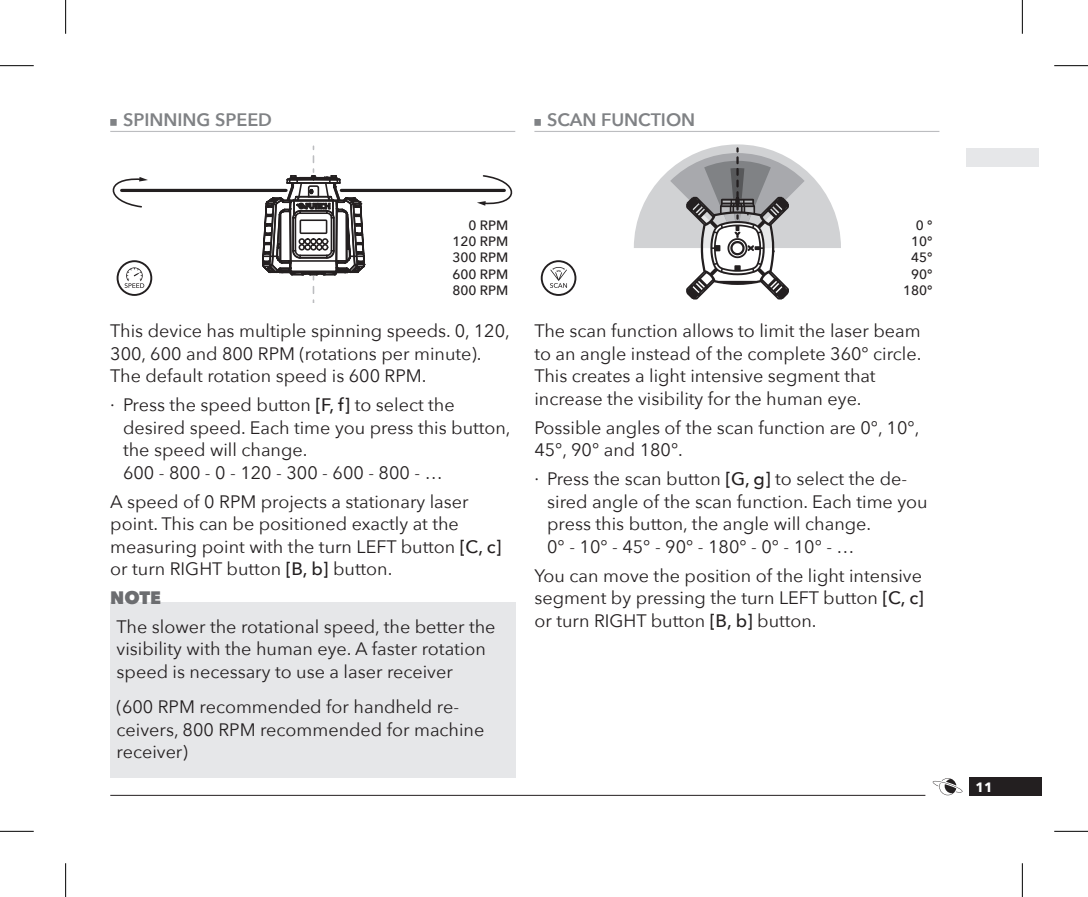
<style>
.page{position:relative;width:1088px;height:897px;background:#fff}
.page>*{position:absolute;margin:0;border:0;box-sizing:border-box;transform-origin:0 0}
.t1{font:18px/22.5px "Avenir Next";color:#231f20}
.t2{font:600 18px "Avenir Next";color:#808285}
.t3{font:800 18px "Avenir Next";color:#6c6d70}
.t4{font:500 13.5px/16.2px "Avenir Next";color:#231f20;text-align:justify}
.t5{font:700 13.5px "Avenir Next";color:#fff}
.s1{font-weight:500}
</style>
<div class="page">
<div style="left:969px;top:776px;width:72px;height:19px;background:#231f20"></div>
<svg style="left:932px;top:778px;width:31px;height:17px"></svg>
<hr style="left:110px;top:795px;width:815px;height:1px;background:#231f20">
<div style="left:967px;top:149px;width:72px;height:18px;background:#e6e7e9"></div>
<div style="left:110px;top:119px;width:7px;height:7px;background:#808285"></div>
<hr style="left:110px;top:131px;width:405px;height:1px;background:#bcbdc0">
<div style="left:110px;top:602px;width:405px;height:95px;background:#e6e7e9"></div>
<div style="left:110px;top:682px;width:405px;height:95px;background:#e6e7e9"></div>
<div style="left:117px;top:260px;width:35px;height:36px;border:2px solid #231f20;border-radius:50%"></div>
<svg style="left:125px;top:267px;width:19px;height:21px"></svg>
<svg style="left:173px;top:777px;width:95px;height:19px"></svg>
<svg style="left:346px;top:777px;width:75px;height:19px"></svg>
<hr style="left:341px;top:189px;width:163px;height:3px;background:#231f20">
<hr style="left:122px;top:189px;width:164px;height:3px;background:#231f20">
<svg style="left:112px;top:177px;width:36px;height:31px"></svg>
<svg style="left:477px;top:175px;width:36px;height:31px"></svg>
<svg style="left:191px;top:145px;width:245px;height:158px"></svg>
<div style="left:534px;top:119px;width:7px;height:7px;background:#808285"></div>
<hr style="left:534px;top:131px;width:405px;height:1px;background:#bcbdc0">
<div style="left:541px;top:260px;width:35px;height:36px;border:2px solid #231f20;border-radius:50%"></div>
<svg style="left:550px;top:267px;width:17px;height:21px"></svg>
<svg style="left:634px;top:144px;width:207px;height:155px"></svg>
<hr style="left:0;top:65px;width:34px;height:1px;background:#000">
<hr style="left:1054px;top:65px;width:34px;height:1px;background:#000">
<hr style="left:0;top:831px;width:34px;height:1px;background:#000">
<hr style="left:1054px;top:831px;width:34px;height:1px;background:#000">
<hr style="left:65px;top:0;width:1px;height:34px;background:#000">
<hr style="left:65px;top:863px;width:1px;height:34px;background:#000">
<hr style="left:1022px;top:0;width:1px;height:34px;background:#000">
<hr style="left:1022px;top:863px;width:1px;height:34px;background:#000">
<p class="t2" style="left:123px;top:104px;width:151px">SPINNING SPEED</p>
<p class="t2" style="left:547px;top:104px;width:150px">SCAN FUNCTION</p>
<p class="t4" style="left:452px;top:217px;width:57px;text-indent:16px">0 RPM 120 RPM 300 RPM 600 RPM 800 RPM</p>
<p class="t1" style="left:110px;top:319px;width:401px">This device has multiple spinning speeds. 0, 120,<br>300, 600 and 800 RPM (rotations per minute).<br>The default rotation speed is 600 RPM.</p>
<p class="t1" style="left:123px;top:393px;width:389px;text-indent:-13px">· Press the speed button <span class="s1">[F, f]</span> to select the desired speed. Each time you press this button, the speed will change.<br>600 - 800 - 0 - 120 - 300 - 600 - 800 - …</p>
<p class="t1" style="left:110px;top:489px;width:393px">A speed of 0 RPM projects a stationary laser point. This can be positioned exactly at the measuring point with the turn LEFT button <span class="s1">[C, c] </span>or turn RIGHT button <span class="s1">[B, b]</span> button.</p>
<p class="t3" style="left:110px;top:586px;width:52px">NOTE</p>
<p class="t1" style="left:117px;top:614px;width:380px">The slower the rotational speed, the better the visibility with the human eye. A faster rotation speed is necessary to use a laser receiver</p>
<p class="t1" style="left:117px;top:695px;width:369px">(600 RPM recommended for handheld re&shy;ceivers, 800 RPM recommended for machine receiver)</p>
<p class="t4" style="left:903px;top:217px;width:31px;text-align:right">0 °<br>10°<br>45°<br>90°<br>180°</p>
<p class="t1" style="left:534px;top:319px;width:389px">The scan function allows to limit the laser beam to an angle instead of the complete 360° circle.<br>This creates a light intensive segment that increase the visibility for the human eye.</p>
<p class="t1" style="left:534px;top:415px;width:386px">Possible angles of the scan function are 0°, 10°,<br>45°, 90° and 180°.</p>
<p class="t1" style="left:547px;top:467px;width:382px;text-indent:-13px">· Press the scan button <span class="s1">[G, g]</span> to select the de&shy;sired angle of the scan function. Each time you press this button, the angle will change.<br>0° - 10° - 45° - 90° - 180° - 0° - 10° - …</p>
<p class="t1" style="left:534px;top:563px;width:391px;text-align:justify">You can move the position of the light intensive segment by pressing the turn LEFT button <span class="s1">[C, c] </span>or turn RIGHT button <span class="s1">[B, b]</span> button.</p>
<p class="t5" style="left:975px;top:775px;width:19px">11</p>
</div>
